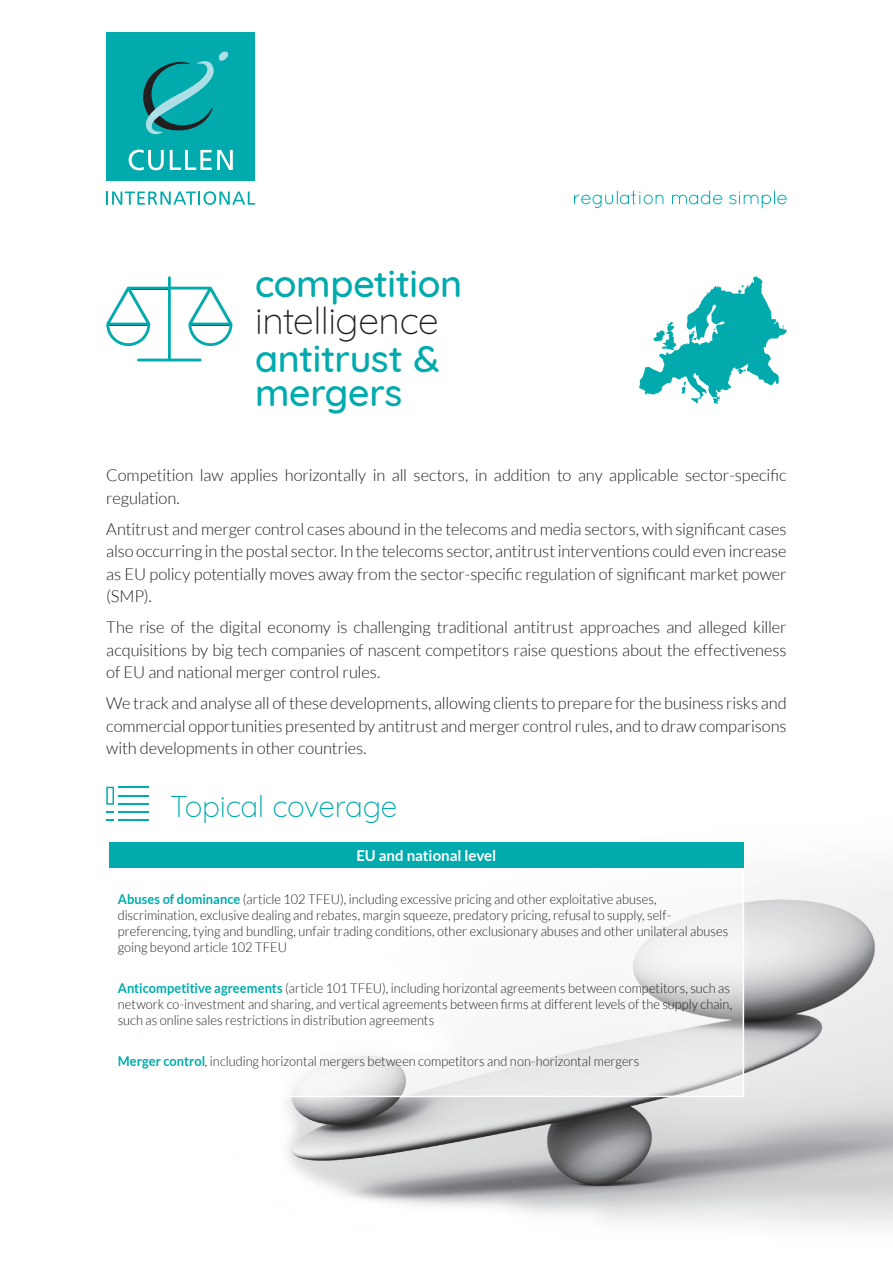
<style>
.page{position:relative;width:893px;height:1263px;background:#fff}
.page>*{position:absolute;margin:0;border:0;box-sizing:border-box;transform-origin:0 0}
.t1{font:500 37.5px/34.5px "Quicksand";letter-spacing:-.01em;color:#00aaad}
.t2{font:300 37.5px "Quicksand";letter-spacing:-.015em;color:#231f20}
.t3{font:300 30px "Quicksand";letter-spacing:-.015em;color:#00aaad}
.t4{font:300 16.5px/22.5px "Lato";letter-spacing:-.01em;color:#231f20;text-align:justify}
.t5{font:700 15px "Lato";letter-spacing:-.005em;color:#fff}
.t6{font:300 13.5px/16.2px "Lato";color:#231f20;scale:.95 1}
.s1{font-weight:700;color:#00aaad}
</style>
<div class="page">
<img style="left:106px;top:786px;width:787px;height:442px">
<svg style="left:574px;top:190px;width:213px;height:18px"></svg>
<svg style="left:106px;top:191px;width:149px;height:14px"></svg>
<div style="left:106px;top:32px;width:149px;height:149px;background:#00aaad"></div>
<svg style="left:143px;top:51px;width:86px;height:84px"></svg>
<svg style="left:129px;top:150px;width:35px;height:20px"></svg>
<svg style="left:170px;top:150px;width:63px;height:20px"></svg>
<svg style="left:639px;top:276px;width:148px;height:128px"></svg>
<svg style="left:106px;top:276px;width:126px;height:85px"></svg>
<div style="left:109px;top:864px;width:635px;height:233px;background:#fff"></div>
<div style="left:106px;top:842px;width:638px;height:255px;border:2px solid #fff"></div>
<svg style="left:106px;top:787px;width:8px;height:18px"></svg>
<hr style="left:118px;top:787px;width:31px;height:1px;background:#00aaad">
<hr style="left:118px;top:795px;width:31px;height:1px;background:#00aaad">
<hr style="left:118px;top:803px;width:31px;height:2px;background:#00aaad">
<svg style="left:106px;top:811px;width:8px;height:2px"></svg>
<hr style="left:118px;top:811px;width:31px;height:2px;background:#00aaad">
<svg style="left:106px;top:819px;width:8px;height:2px"></svg>
<hr style="left:118px;top:819px;width:31px;height:2px;background:#00aaad">
<div style="left:109px;top:842px;width:634px;height:25px;background:#00aaad"></div>
<h1 class="t1" style="left:255px;top:263px;width:209px">competition</h1>
<h1 class="t2" style="left:255px;top:292px;width:185px">intelligence</h1>
<h1 class="t1" style="left:255px;top:338px;width:186px">antitrust &amp; mergers</h1>
<p class="t4" style="left:106px;top:464px;width:682px">Competition law applies horizontally in all sectors, in addition to any applicable sector-specific regulation.</p>
<p class="t4" style="left:106px;top:517px;width:682px">Antitrust and merger control cases abound in the telecoms and media sectors, with significant cases also occurring in the postal sector. In the telecoms sector, antitrust interventions could even increase as EU policy potentially moves away from the sector-specific regulation of significant market power (SMP).</p>
<p class="t4" style="left:106px;top:616px;width:682px">The rise of the digital economy is challenging traditional antitrust approaches and alleged killer acquisitions by big tech companies of nascent competitors raise questions about the effectiveness of EU and national merger control rules.</p>
<p class="t4" style="left:106px;top:692px;width:682px">We track and analyse all of these developments, allowing clients to prepare for the business risks and commercial opportunities presented by antitrust and merger control rules, and to draw comparisons with developments in other countries.</p>
<h2 class="t3" style="left:170px;top:783px;width:229px">Topical coverage</h2>
<p class="t5" style="left:356px;top:847px;width:141px">EU and national level</p>
<p class="t6" style="left:118px;top:891px;width:644px"><span class="s1">Abuses of dominance</span> (article 102 TFEU), including excessive pricing and other exploitative abuses, discrimination, exclusive dealing and rebates, margin squeeze, predatory pricing, refusal to supply, self&shy;preferencing, tying and bundling, unfair trading conditions, other exclusionary abuses and other unilateral abuses going beyond article 102 TFEU</p>
<p class="t6" style="left:118px;top:980px;width:648px"><span class="s1">Anticompetitive agreements</span> (article 101 TFEU), including horizontal agreements between competitors, such as network co-investment and sharing, and vertical agreements between firms at different levels of the supply chain, such as online sales restrictions in distribution agreements</p>
<p class="t6" style="left:118px;top:1053px;width:550px"><span class="s1">Merger control</span>, including horizontal mergers between competitors and non-horizontal mergers</p>
</div>
